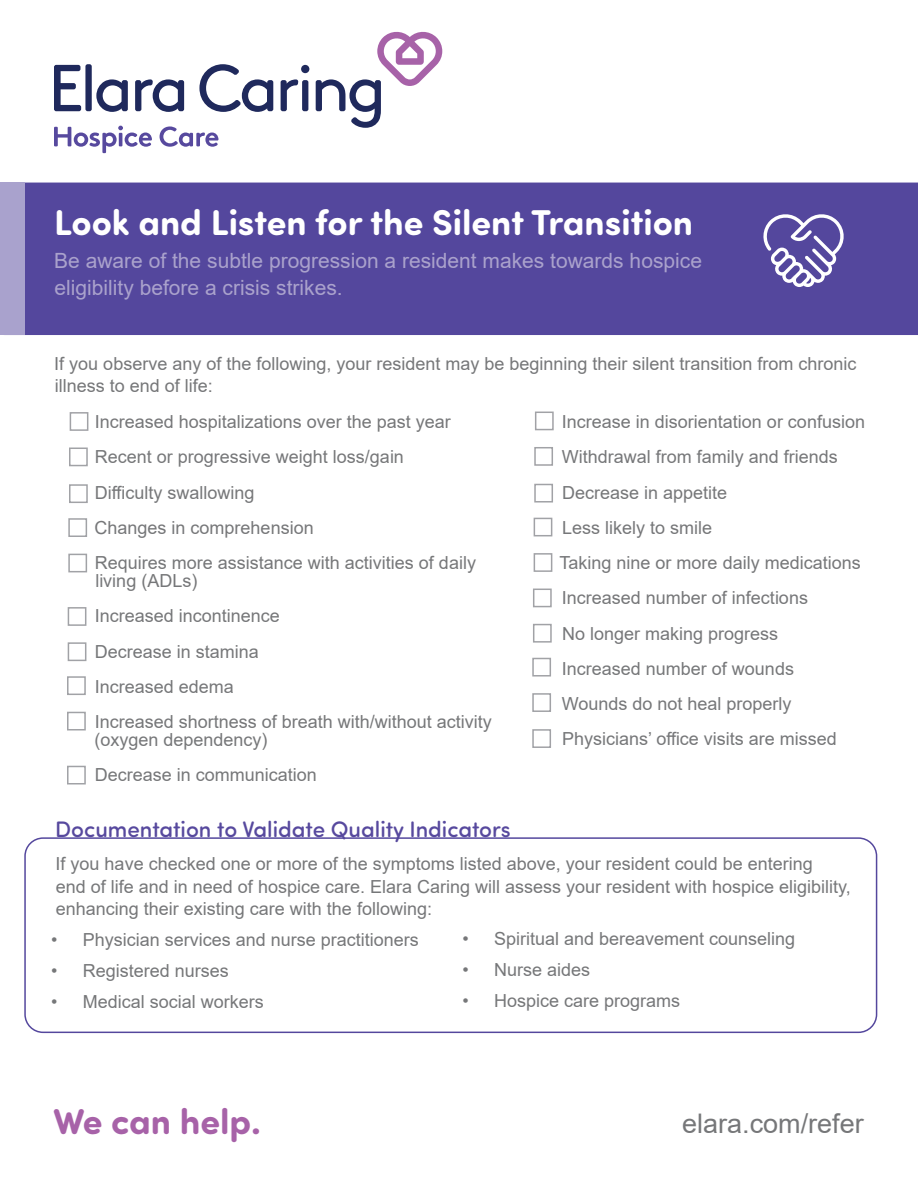
<style>
.page{position:relative;width:918px;height:1188px;background:#fff}
.page>*{position:absolute;margin:0;border:0;box-sizing:border-box;transform-origin:0 0}
.t1{font:700 36px "Sofia Pro Soft";color:#fff}
.t2{font:700 36px "Sofia Pro Soft";color:#a762a8}
.t3{font:27px "Arial";color:#767779}
.t4{font:500 22.5px "Sofia Pro Soft";color:#57499e}
.t5{font:21px/27px "Arial";color:#aaa2cc}
.t6{font:18px/22.5px "Arial";color:#767779}
</style>
<div class="page">
<div style="left:24px;top:183px;width:894px;height:152px;background:#54479d"></div>
<svg style="left:54px;top:65px;width:27px;height:46px"></svg>
<div style="left:85px;top:64px;width:7px;height:47px;background:#1f295c;border-radius:2px"></div>
<svg style="left:96px;top:79px;width:32px;height:33px"></svg>
<svg style="left:135px;top:79px;width:49px;height:33px"></svg>
<svg style="left:199px;top:64px;width:74px;height:48px"></svg>
<svg style="left:281px;top:65px;width:28px;height:46px"></svg>
<svg style="left:54px;top:126px;width:98px;height:27px"></svg>
<svg style="left:160px;top:126px;width:58px;height:21px"></svg>
<svg style="left:316px;top:31px;width:126px;height:97px"></svg>
<div style="left:0;top:183px;width:24px;height:152px;background:#a9a2cd"></div>
<div style="left:24px;top:837px;width:853px;height:196px;border:2px solid #54479d;border-radius:18px"></div>
<svg style="left:761px;top:212px;width:85px;height:75px"></svg>
<div style="left:70px;top:412px;width:18px;height:19px;border:2px solid #a1a2a6"></div>
<div style="left:69px;top:448px;width:19px;height:18px;border:2px solid #a1a2a6"></div>
<div style="left:69px;top:484px;width:19px;height:19px;border:2px solid #a1a2a6"></div>
<div style="left:68px;top:518px;width:19px;height:19px;border:2px solid #a1a2a6"></div>
<div style="left:68px;top:554px;width:19px;height:18px;border:2px solid #a1a2a6"></div>
<div style="left:68px;top:607px;width:18px;height:19px;border:2px solid #a1a2a6"></div>
<div style="left:68px;top:642px;width:18px;height:19px;border:2px solid #a1a2a6"></div>
<div style="left:67px;top:676px;width:19px;height:19px;border:2px solid #a1a2a6"></div>
<div style="left:67px;top:712px;width:19px;height:19px;border:2px solid #a1a2a6"></div>
<div style="left:67px;top:766px;width:19px;height:19px;border:2px solid #a1a2a6"></div>
<div style="left:535px;top:412px;width:19px;height:18px;border:2px solid #a1a2a6"></div>
<div style="left:534px;top:447px;width:19px;height:19px;border:2px solid #a1a2a6"></div>
<div style="left:534px;top:484px;width:19px;height:19px;border:2px solid #a1a2a6"></div>
<div style="left:534px;top:518px;width:18px;height:18px;border:2px solid #a1a2a6"></div>
<div style="left:534px;top:553px;width:18px;height:19px;border:2px solid #a1a2a6"></div>
<div style="left:533px;top:589px;width:19px;height:18px;border:2px solid #a1a2a6"></div>
<div style="left:533px;top:624px;width:19px;height:19px;border:2px solid #a1a2a6"></div>
<div style="left:532px;top:658px;width:19px;height:19px;border:2px solid #a1a2a6"></div>
<div style="left:532px;top:693px;width:19px;height:19px;border:2px solid #a1a2a6"></div>
<div style="left:532px;top:729px;width:19px;height:19px;border:2px solid #a1a2a6"></div>
<p class="t1" style="left:54px;top:196px;width:641px">Look and Listen for the Silent Transition</p>
<p class="t5" style="left:54px;top:247px;width:649px">Be aware of the subtle progression a resident makes towards hospice eligibility before a crisis strikes.</p>
<p class="t6" style="left:54px;top:352px;width:804px">If you observe any of the following, your resident may be beginning their silent transition from chronic illness to end of life:</p>
<p class="t6" style="left:95px;top:410px;width:358px">Increased hospitalizations over the past year</p>
<p class="t6" style="left:95px;top:446px;width:311px">Recent or progressive weight loss/gain</p>
<p class="t6" style="left:95px;top:481px;width:161px">Difficulty swallowing</p>
<p class="t6" style="left:95px;top:516px;width:221px">Changes in comprehension</p>
<p class="t6" style="left:95px;top:554px;width:383px;line-height:18px">Requires more assistance with activities of daily living (ADLs)</p>
<p class="t6" style="left:95px;top:605px;width:187px">Increased incontinence</p>
<p class="t6" style="left:95px;top:640px;width:166px">Decrease in stamina</p>
<p class="t6" style="left:95px;top:675px;width:141px">Increased edema</p>
<p class="t6" style="left:94px;top:713px;width:399px;line-height:18px">Increased shortness of breath with/without activity (oxygen dependency)</p>
<p class="t6" style="left:95px;top:764px;width:224px">Decrease in communication</p>
<p class="t4" style="left:55px;top:813px;width:457px">Documentation to Validate Quality Indicators</p>
<p class="t6" style="left:562px;top:410px;width:305px">Increase in disorientation or confusion</p>
<p class="t6" style="left:562px;top:446px;width:278px">Withdrawal from family and friends</p>
<p class="t6" style="left:562px;top:481px;width:167px">Decrease in appetite</p>
<p class="t6" style="left:562px;top:516px;width:152px">Less likely to smile</p>
<p class="t6" style="left:560px;top:551px;width:303px">Taking nine or more daily medications</p>
<p class="t6" style="left:562px;top:587px;width:248px">Increased number of infections</p>
<p class="t6" style="left:562px;top:622px;width:218px">No longer making progress</p>
<p class="t6" style="left:562px;top:657px;width:234px">Increased number of wounds</p>
<p class="t6" style="left:562px;top:692px;width:231px">Wounds do not heal properly</p>
<p class="t6" style="left:562px;top:728px;width:276px">Physicians’ office visits are missed</p>
<p class="t6" style="left:56px;top:853px;width:797px">If you have checked one or more of the symptoms listed above, your resident could be entering<br>end of life and in need of hospice care. Elara Caring will assess your resident with hospice eligibility, enhancing their existing care with the following:</p>
<p class="t6" style="left:51px;top:928px;width:369px">• Physician services and nurse practitioners</p>
<p class="t6" style="left:51px;top:959px;width:179px">• Registered nurses</p>
<p class="t6" style="left:51px;top:990px;width:214px">• Medical social workers</p>
<p class="t6" style="left:463px;top:928px;width:334px">• Spiritual and bereavement counseling</p>
<p class="t6" style="left:463px;top:958px;width:129px">• Nurse aides</p>
<p class="t6" style="left:463px;top:989px;width:219px">• Hospice care programs</p>
<p class="t2" style="left:53px;top:1095px;width:210px">We can help.</p>
<p class="t3" style="left:682px;top:1105px;width:183px">elara.com/refer</p>
</div>
